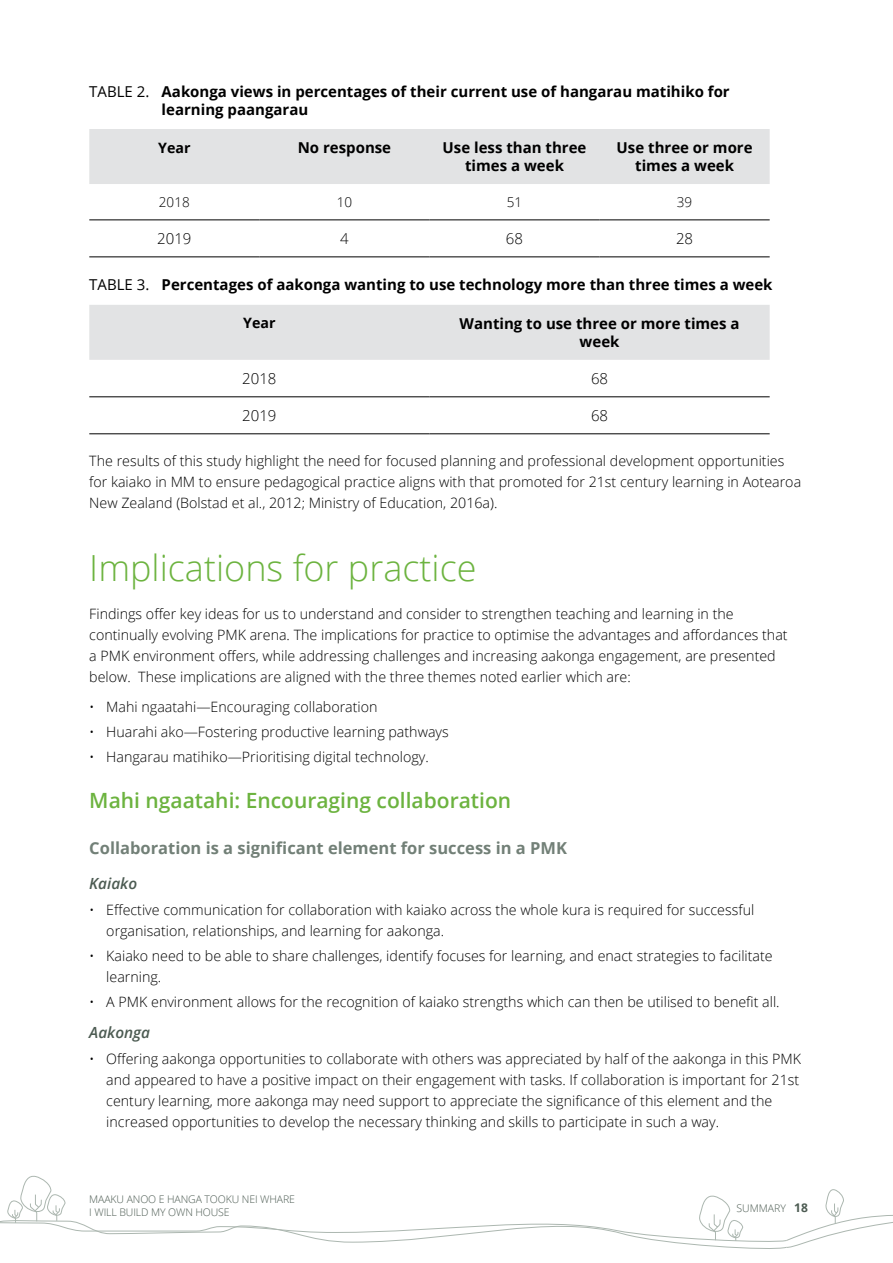
<style>
.page{position:relative;width:893px;height:1263px;background:#fff}
.page>*{position:absolute;margin:0;border:0;box-sizing:border-box;transform-origin:0 0}
.t1{font:300 36px "Open Sans";color:#6cb33f}
.t2{font:600 21px "Open Sans";color:#6cb33f}
.t3{font:700 16.5px "Open Sans";color:#728077}
.t4{font:italic 600 15.3px "Open Sans";color:#4c5b52}
.t5{font:700 15px/18px "Open Sans";color:#000;text-align:center}
.t6{font:300 15px "Open Sans";color:#000}
.t7{font:300 14.25px/21px "Open Sans";color:#000}
.t8{font:700 14.25px "Open Sans";color:#000}
.t9{font:300 13.5px "Open Sans";color:#000}
.t10{font:300 10.5px/12.6px "Open Sans";letter-spacing:-.01em;color:#4c5b52}
.s1{font-weight:400}
.s2{font-weight:700;font-size:12px}
</style>
<div class="page">
<svg style="left:0;top:1175px;width:893px;height:74px"></svg>
<div style="left:89px;top:129px;width:681px;height:55px;background:#e2e3e4"></div>
<hr style="left:89px;top:220px;width:170px;height:1px;background:#000">
<hr style="left:259px;top:220px;width:170px;height:1px;background:#000">
<hr style="left:429px;top:220px;width:171px;height:1px;background:#000">
<hr style="left:600px;top:220px;width:170px;height:1px;background:#000">
<hr style="left:89px;top:257px;width:170px;height:1px;background:#000">
<hr style="left:259px;top:257px;width:170px;height:1px;background:#000">
<hr style="left:429px;top:257px;width:171px;height:1px;background:#000">
<hr style="left:600px;top:257px;width:170px;height:1px;background:#000">
<div style="left:89px;top:305px;width:681px;height:55px;background:#e2e3e4"></div>
<hr style="left:89px;top:397px;width:340px;height:1px;background:#000">
<hr style="left:429px;top:397px;width:341px;height:1px;background:#000">
<hr style="left:89px;top:434px;width:340px;height:1px;background:#000">
<hr style="left:429px;top:434px;width:341px;height:1px;background:#000">
<p class="t5" style="left:162px;top:82px;width:570px;text-align:left;text-indent:-72px"><span class="s1">TABLE 2.</span> Aakonga views in percentages of their current use of hangarau matihiko for learning paangarau</p>
<p class="t8" style="left:158px;top:137px;width:34px">Year</p>
<p class="t5" style="left:298px;top:138px;width:95px">No response</p>
<p class="t5" style="left:443px;top:138px;width:145px">Use less than three times a week</p>
<p class="t5" style="left:617px;top:138px;width:138px">Use three or more times a week</p>
<p class="t9" style="left:159px;top:193px;width:32px">2018</p>
<p class="t9" style="left:337px;top:193px;width:17px">10</p>
<p class="t9" style="left:507px;top:193px;width:17px">51</p>
<p class="t9" style="left:677px;top:193px;width:17px">39</p>
<p class="t6" style="left:157px;top:228px;width:36px">2019</p>
<p class="t6" style="left:340px;top:228px;width:10px">4</p>
<p class="t6" style="left:506px;top:228px;width:19px">68</p>
<p class="t6" style="left:676px;top:228px;width:19px">28</p>
<p class="t5" style="left:89px;top:275px;width:685px"><span class="s1">TABLE 3.</span> Percentages of aakonga wanting to use technology more than three times a week</p>
<p class="t8" style="left:243px;top:313px;width:34px">Year</p>
<p class="t5" style="left:460px;top:314px;width:281px">Wanting to use three or more times a week</p>
<p class="t6" style="left:242px;top:368px;width:36px">2018</p>
<p class="t6" style="left:591px;top:368px;width:19px">68</p>
<p class="t6" style="left:242px;top:405px;width:36px">2019</p>
<p class="t6" style="left:591px;top:405px;width:19px">68</p>
<p class="t7" style="left:89px;top:450px;width:713px">The results of this study highlight the need for focused planning and professional development opportunities for kaiako in MM to ensure pedagogical practice aligns with that promoted for 21st century learning in Aotearoa<br>New Zealand (Bolstad et al., 2012; Ministry of Education, 2016a).</p>
<h1 class="t1" style="left:89px;top:543px;width:389px">Implications for practice</h1>
<p class="t7" style="left:89px;top:603px;width:700px">Findings offer key ideas for us to understand and consider to strengthen teaching and learning in the continually evolving PMK arena. The implications for practice to optimise the advantages and affordances that a PMK environment offers, while addressing challenges and increasing aakonga engagement, are presented below. These implications are aligned with the three themes noted earlier which are:</p>
<p class="t7" style="left:89px;top:695px;width:290px">• Mahi ngaatahi—Encouraging collaboration</p>
<p class="t7" style="left:89px;top:721px;width:361px">• Huarahi ako—Fostering productive learning pathways</p>
<p class="t7" style="left:89px;top:746px;width:341px">• Hangarau matihiko—Prioritising digital technology.</p>
<h2 class="t2" style="left:89px;top:786px;width:423px">Mahi ngaatahi: Encouraging collaboration</h2>
<p class="t3" style="left:89px;top:836px;width:479px">Collaboration is a significant element for success in a PMK</p>
<p class="t4" style="left:89px;top:873px;width:49px">Kaiako</p>
<p class="t7" style="left:106px;top:898px;width:649px;text-indent:-17px">• Effective communication for collaboration with kaiako across the whole kura is required for successful organisation, relationships, and learning for aakonga.</p>
<p class="t7" style="left:106px;top:945px;width:668px;text-indent:-17px">• Kaiako need to be able to share challenges, identify focuses for learning, and enact strategies to facilitate learning.</p>
<p class="t7" style="left:89px;top:991px;width:692px">• A PMK environment allows for the recognition of kaiako strengths which can then be utilised to benefit all.</p>
<p class="t4" style="left:89px;top:1022px;width:62px">Aakonga</p>
<p class="t7" style="left:106px;top:1047px;width:696px;text-indent:-17px">• Offering aakonga opportunities to collaborate with others was appreciated by half of the aakonga in this PMK and appeared to have a positive impact on their engagement with tasks. If collaboration is important for 21st century learning, more aakonga may need support to appreciate the significance of this element and the increased opportunities to develop the necessary thinking and skills to participate in such a way.</p>
<p class="t10" style="left:89px;top:1193px;width:207px">MAAKU ANOO E HANGA TOOKU NEI WHARE<br>I WILL BUILD MY OWN HOUSE</p>
<p class="t10" style="left:737px;top:1202px;width:73px">SUMMARY <span class="s2">18</span></p>
</div>
